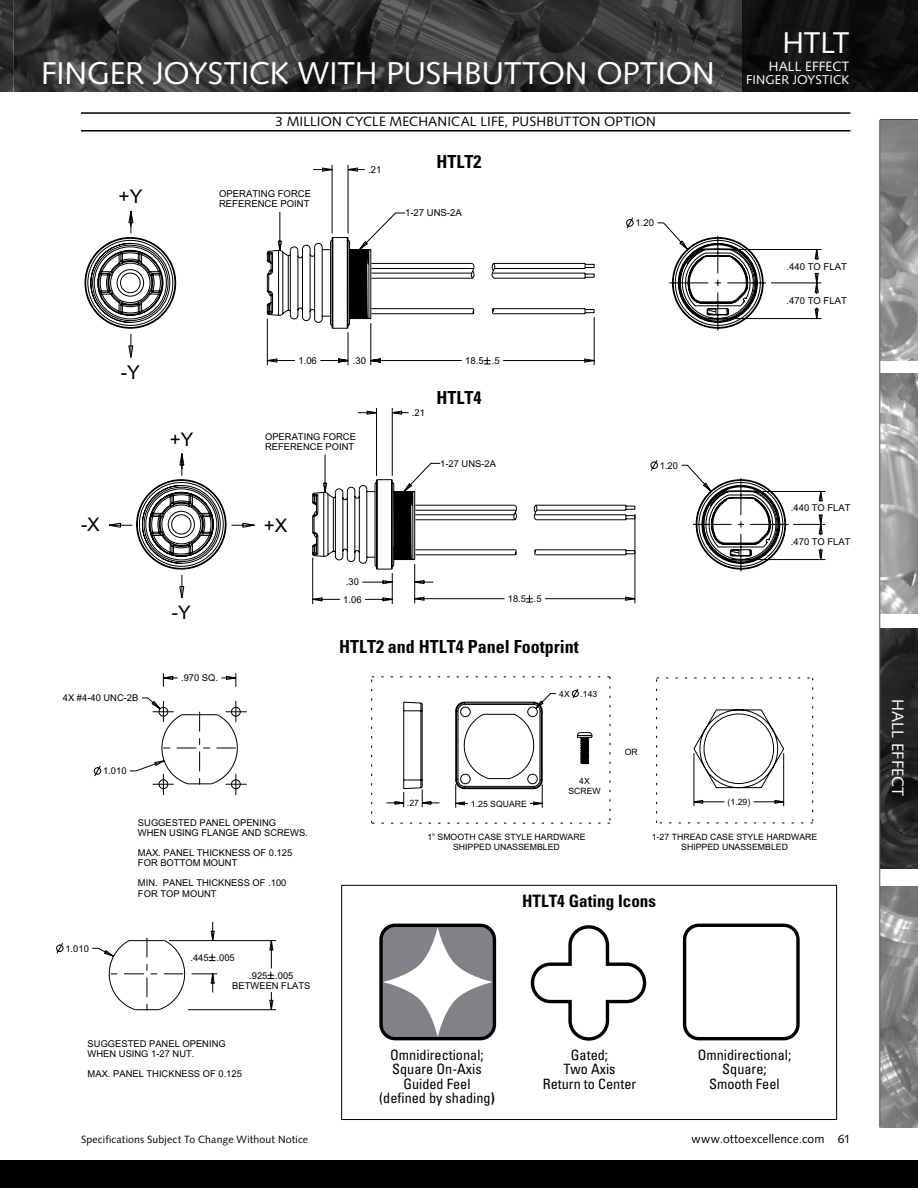
<style>
.page{position:relative;width:918px;height:1188px;background:#fff}
.page>*{position:absolute;margin:0;border:0;box-sizing:border-box;transform-origin:0 0}
.t1{font:31.5px "Syntax LT Std";letter-spacing:-.005em;color:#fff}
.t2{font:30px "Syntax LT Std";color:#fff}
.t3{font:19.05px "Arial";color:#010101}
.t4{font:18.75px "Arial";color:#010101}
.t5{font:700 condensed 18px "Univers LT Std";color:#000}
.t6{font:700 condensed 17.1px "Univers LT Std";color:#000}
.t7{font:16.5px "Syntax LT Std";color:#fff}
.t8{font:condensed 14.25px/14.2px "Univers LT Std";color:#000;text-align:center}
.t9{font:13.5px "Syntax LT Std";letter-spacing:.01em;color:#000}
.t10{font:13.5px "Syntax LT Std";letter-spacing:.005em;color:#fff}
.t11{font:12.75px "Syntax LT Std";letter-spacing:.01em;color:#fff}
.t12{font:12px "Syntax LT Std";letter-spacing:.01em;color:#000}
.t13{font:10.5px "Syntax LT Std";letter-spacing:.015em;color:#000}
.t14{font:9.6px "Arial";color:#010101}
.t15{font:9.45px/10.1px "Arial";color:#010101}
.t16{font:8.7px/10.5px "Arial";color:#000103;text-align:center}
.t17{font:8.7px/9.3px "Arial";color:#000;text-align:center}
.s1{font-weight:700}
</style>
<div class="page">
<svg style="left:880px;top:120px;width:38px;height:241px;background:#8c8c8e"></svg>
<svg style="left:880px;top:373px;width:38px;height:241px;background:#a5a6a8"></svg>
<svg style="left:880px;top:886px;width:38px;height:241px;background:#88888a"></svg>
<svg style="left:880px;top:628px;width:38px;height:241px;background:#272728"></svg>
<svg style="left:14px;top:0;width:728px;height:92px;background:#353637"></svg>
<div style="left:742px;top:0;width:176px;height:92px;background:#101011"></div>
<hr style="left:879px;top:120px;width:1px;height:1008px;background:#58595b">
<svg style="left:0;top:0;width:14px;height:92px"></svg>
<div style="left:0;top:1161px;width:918px;height:27px;background:#000"></div>
<hr style="left:81px;top:112px;width:769px;height:2px;background:#000">
<hr style="left:81px;top:130px;width:769px;height:2px;background:#000">
<svg style="left:85px;top:165px;width:737px;height:201px"></svg>
<svg style="left:87px;top:240px;width:642px;height:86px"></svg>
<svg style="left:99px;top:210px;width:174px;height:148px"></svg>
<svg style="left:312px;top:408px;width:514px;height:196px"></svg>
<svg style="left:312px;top:482px;width:440px;height:85px"></svg>
<svg style="left:109px;top:453px;width:146px;height:145px"></svg>
<svg style="left:56px;top:673px;width:185px;height:281px"></svg>
<svg style="left:92px;top:760px;width:184px;height:251px"></svg>
<svg style="left:656px;top:678px;width:157px;height:146px"></svg>
<svg style="left:371px;top:676px;width:240px;height:148px"></svg>
<div style="left:341px;top:885px;width:496px;height:235px;border:1px solid #000"></div>
<svg style="left:379px;top:924px;width:268px;height:117px"></svg>
<div style="left:683px;top:924px;width:117px;height:116px;border:3px solid #000;border-radius:14px"></div>
<h2 class="t2" style="left:782px;top:25px;width:69px">HTLT</h2>
<h1 class="t1" style="left:41px;top:55px;width:675px">FINGER JOYSTICK WITH PUSHBUTTON OPTION</h1>
<h3 class="t10" style="left:769px;top:58px;width:82px">HALL EFFECT</h3>
<h3 class="t11" style="left:746px;top:72px;width:105px">FINGER JOYSTICK</h3>
<h3 class="t9" style="left:275px;top:114px;width:382px">3 MILLION CYCLE MECHANICAL LIFE, PUSHBUTTON OPTION</h3>
<h3 class="t3" style="left:119px;top:184px;width:25px">+Y</h3>
<p class="t14" style="left:219px;top:187px;width:94px">OPERATING FORCE</p>
<p class="t14" style="left:219px;top:198px;width:92px">REFERENCE POINT</p>
<p class="t14" style="left:368px;top:163px;width:15px">.21</p>
<h3 class="t5" style="left:437px;top:150px;width:46px">HTLT2</h3>
<p class="t14" style="left:405px;top:207px;width:58px">1-27 UNS-2A</p>
<p class="t14" style="left:636px;top:217px;width:20px">1.20</p>
<h3 class="t3" style="left:121px;top:360px;width:21px">-Y</h3>
<h3 class="t4" style="left:81px;top:513px;width:20px">-X</h3>
<p class="t15" style="left:63px;top:693px;width:77px">4X #4-40 UNC-2B</p>
<p class="t15" style="left:103px;top:766px;width:25px">1.010</p>
<h3 class="t4" style="left:170px;top:427px;width:25px">+Y</h3>
<h3 class="t4" style="left:172px;top:600px;width:20px">-Y</h3>
<p class="t15" style="left:181px;top:673px;width:39px">.970 SQ.</p>
<p class="t14" style="left:298px;top:354px;width:20px">1.06</p>
<p class="t14" style="left:353px;top:354px;width:15px">.30</p>
<p class="t14" style="left:465px;top:354px;width:36px">18.5 .5</p>
<p class="t15" style="left:412px;top:408px;width:15px">.21</p>
<h3 class="t5" style="left:437px;top:386px;width:46px">HTLT4</h3>
<p class="t15" style="left:265px;top:431px;width:92px">OPERATING FORCE<br>REFERENCE POINT</p>
<h3 class="t4" style="left:264px;top:513px;width:25px">+X</h3>
<p class="t15" style="left:346px;top:577px;width:15px">.30</p>
<p class="t15" style="left:343px;top:594px;width:20px">1.06</p>
<p class="t15" style="left:440px;top:458px;width:57px">1-27 UNS-2A</p>
<p class="t15" style="left:508px;top:594px;width:35px">18.5 .5</p>
<h3 class="t5" style="left:339px;top:635px;width:241px">HTLT2 and HTLT4 Panel Footprint</h3>
<p class="t17" style="left:559px;top:689px;width:40px">4X .143</p>
<p class="t17" style="left:407px;top:798px;width:14px">.27</p>
<p class="t17" style="left:471px;top:799px;width:58px">1.25 SQUARE</p>
<p class="t17" style="left:568px;top:777px;width:34px">4X<br>SCREW</p>
<p class="t15" style="left:660px;top:460px;width:20px">1.20</p>
<p class="t16" style="left:625px;top:747px;width:15px">OR</p>
<p class="t14" style="left:787px;top:260px;width:62px">.440 TO FLAT</p>
<p class="t14" style="left:787px;top:294px;width:62px">.470 TO FLAT</p>
<p class="t15" style="left:791px;top:503px;width:61px">.440 TO FLAT</p>
<p class="t15" style="left:791px;top:537px;width:61px">.470 TO FLAT</p>
<p class="t16" style="left:728px;top:797px;width:24px">(1.29)</p>
<p class="t15" style="left:65px;top:943px;width:25px">1.010</p>
<p class="t15" style="left:138px;top:818px;width:171px">SUGGESTED PANEL OPENING<br>WHEN USING FLANGE AND SCREWS.</p>
<p class="t15" style="left:138px;top:848px;width:156px">MAX. PANEL THICKNESS OF 0.125<br>FOR BOTTOM MOUNT</p>
<p class="t15" style="left:138px;top:878px;width:150px">MIN. PANEL THICKNESS OF .100<br>FOR TOP MOUNT</p>
<p class="t15" style="left:191px;top:952px;width:46px">.445 .005</p>
<p class="t15" style="left:232px;top:980px;width:80px">BETWEEN FLATS</p>
<p class="t15" style="left:249px;top:970px;width:46px">.925 .005</p>
<p class="t15" style="left:88px;top:1039px;width:140px">SUGGESTED PANEL OPENING<br>WHEN USING 1-27 NUT.</p>
<p class="t15" style="left:88px;top:1069px;width:156px">MAX. PANEL THICKNESS OF 0.125</p>
<p class="t16" style="left:427px;top:832px;width:160px">1” SMOOTH CASE STYLE HARDWARE<br>SHIPPED UNASSEMBLED</p>
<p class="t16" style="left:652px;top:832px;width:167px">1-27 THREAD CASE STYLE HARDWARE<br>SHIPPED UNASSEMBLED</p>
<h3 class="t6" style="left:522px;top:890px;width:135px">HTLT4 Gating Icons</h3>
<h3 class="t8" style="left:379px;top:1048px;width:117px">Omnidirectional;<br>Square On-Axis<br>Guided Feel (defined by shading<span class="s1">)</span></h3>
<h3 class="t8" style="left:543px;top:1048px;width:95px">Gated;<br>Two Axis<br>Return to Center</h3>
<h3 class="t8" style="left:698px;top:1048px;width:95px">Omnidirectional;<br>Square;<br>Smooth Feel</h3>
<p class="t13" style="left:81px;top:1133px;width:229px">Specifications Subject To Change Without Notice</p>
<p class="t12" style="left:691px;top:1132px;width:161px">www.ottoexcellence.com 61</p>
<h3 class="t7" style="left:907px;top:699px;width:99px;rotate:90deg">HALL EFFECT</h3>
</div>
